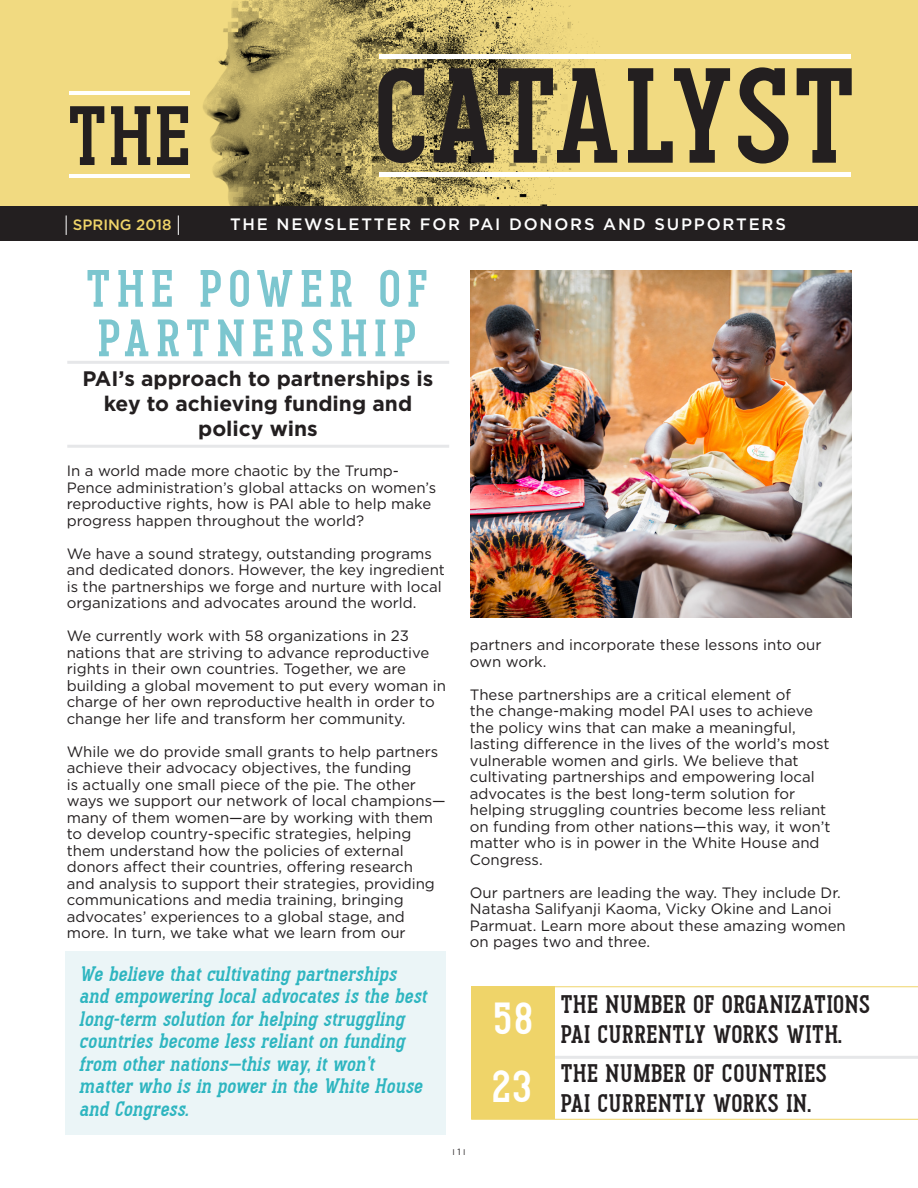
<style>
.page{position:relative;width:918px;height:1188px;background:#fff}
.page>*{position:absolute;margin:0;border:0;box-sizing:border-box;transform-origin:0 0}
.t1{font:135px "Pekora Bold Slab Serif";letter-spacing:-.02em;color:#231f20}
.t2{font:84px "Pekora Bold Slab Serif";color:#231f20}
.t3{font:52.5px/49.5px "Pekora Bold Slab Serif";letter-spacing:.1em;color:#7cc6cf}
.t4{font:45px "Pekora Bold Slab Serif";color:#fff}
.t5{font:25.5px/30.6px "Pekora Bold Slab Serif";color:#231f20}
.t6{font:italic 21px/22.5px "Pekora Bold Slab Serif";color:#2eb5c0}
.Q_A_SUB{font:700 21px/25.2px "Gotham";color:#231f20;text-align:center}
.t7{font:500 16.5px "Gotham";letter-spacing:.11em;color:#fff}
.t8{font:15px/16.5px "Gotham";color:#231f20}
.t9{font:500 15px "Gotham";color:#efd469}
.t10{font:8.25px "Gotham";color:#231f20}
.s1{font-size:9px}
</style>
<div class="page">
<div style="left:1px;top:0;width:917px;height:207px;background:#f1da81"></div>
<img style="left:130px;top:0;width:498px;height:207px">
<div style="left:0;top:207px;width:918px;height:34px;background:#231f20"></div>
<svg style="left:178px;top:215px;width:1px;height:20px"></svg>
<svg style="left:66px;top:215px;width:1px;height:20px"></svg>
<img style="left:470px;top:270px;width:381px;height:348px">
<hr style="left:67px;top:361px;width:382px;height:3px;background:#e6e7e9">
<hr style="left:67px;top:445px;width:382px;height:3px;background:#e6e7e9">
<div style="left:471px;top:986px;width:84px;height:133px;background:#efd469"></div>
<hr style="left:471px;top:1119px;width:447px;height:1px;background:#efd469">
<hr style="left:472px;top:986px;width:446px;height:1px;background:#efd469">
<hr style="left:70px;top:91px;width:120px;height:4px;background:#fff">
<hr style="left:70px;top:175px;width:120px;height:3px;background:#fff">
<hr style="left:379px;top:173px;width:472px;height:4px;background:#fff">
<hr style="left:379px;top:54px;width:472px;height:4px;background:#fff">
<div style="left:65px;top:951px;width:381px;height:184px;background:#ebf5f7"></div>
<hr style="left:555px;top:1056px;width:363px;height:3px;background:#e6e7e9">
<p class="t2" style="left:67px;top:89px;width:126px">THE</p>
<p class="t9" style="left:73px;top:215px;width:100px">SPRING 2018</p>
<p class="t1" style="left:373px;top:41px;width:486px">CATALYST</p>
<p class="t7" style="left:230px;top:214px;width:557px">THE NEWSLETTER FOR PAI DONORS AND SUPPORTERS</p>
<p class="t3" style="left:85px;top:266px;width:345px">THE POWER OF<br>PARTNERSHIP</p>
<p class="Q_A_SUB" style="left:82px;top:366px;width:353px">PAI’s approach to partnerships is key to achieving funding and</p>
<p class="Q_A_SUB" style="left:198px;top:416px;width:121px">policy wins</p>
<p class="t8" style="left:67px;top:463px;width:371px">In a world made more chaotic by the Trump-Pence administration’s global attacks on women’s reproductive rights, how is PAI able to help make progress happen throughout the world?</p>
<p class="t8" style="left:67px;top:545px;width:380px">We have a sound strategy, outstanding programs and dedicated donors. However, the key ingredient is the partnerships we forge and nurture with local organizations and advocates around the world.</p>
<p class="t8" style="left:67px;top:628px;width:381px">We currently work with 58 organizations in 23 nations that are striving to advance reproductive rights in their own countries. Together, we are building a global movement to put every woman in charge of her own reproductive health in order to change her life and transform her community.</p>
<p class="t8" style="left:67px;top:743px;width:380px">While we do provide small grants to help partners achieve their advocacy objectives, the funding<br>is actually one small piece of the pie. The other ways we support our network of local champions— many of them women—are by working with them to develop country-specific strategies, helping them understand how the policies of external donors affect their countries, offering research<br>and analysis to support their strategies, providing communications and media training, bringing advocates’ experiences to a global stage, and more. In turn, we take what we learn from our</p>
<p class="t6" style="left:79px;top:963px;width:349px">We believe that cultivating partnerships and empowering local advocates is the best long-term solution for helping struggling countries become less reliant on funding from other nations—this way, it won’t matter who is in power in the White House and Congress.</p>
<p class="t8" style="left:470px;top:636px;width:353px">partners and incorporate these lessons into our own work.</p>
<p class="t8" style="left:470px;top:686px;width:362px">These partnerships are a critical element of<br>the change-making model PAI uses to achieve the policy wins that can make a meaningful, lasting difference in the lives of the world’s most vulnerable women and girls. We believe that cultivating partnerships and empowering local advocates is the best long-term solution for helping struggling countries become less reliant on funding from other nations—this way, it won’t matter who is in power in the White House and Congress.</p>
<p class="t8" style="left:470px;top:884px;width:377px">Our partners are leading the way. They include Dr.<br>Natasha Salifyanji Kaoma, Vicky Okine and Lanoi Parmuat. Learn more about these amazing women on pages two and three.</p>
<p class="t4" style="left:493px;top:994px;width:43px">58</p>
<p class="t4" style="left:491px;top:1061px;width:43px">23</p>
<p class="t5" style="left:560px;top:990px;width:311px">THE NUMBER OF ORGANIZATIONS<br>PAI CURRENTLY WORKS WITH.</p>
<p class="t5" style="left:560px;top:1058px;width:268px">THE NUMBER OF COUNTRIES</p>
<p class="t5" style="left:560px;top:1089px;width:252px">PAI CURRENTLY WORKS IN.</p>
<p class="t10" style="left:453px;top:1146px;width:14px">I <span class="s1">1</span> I</p>
</div>
